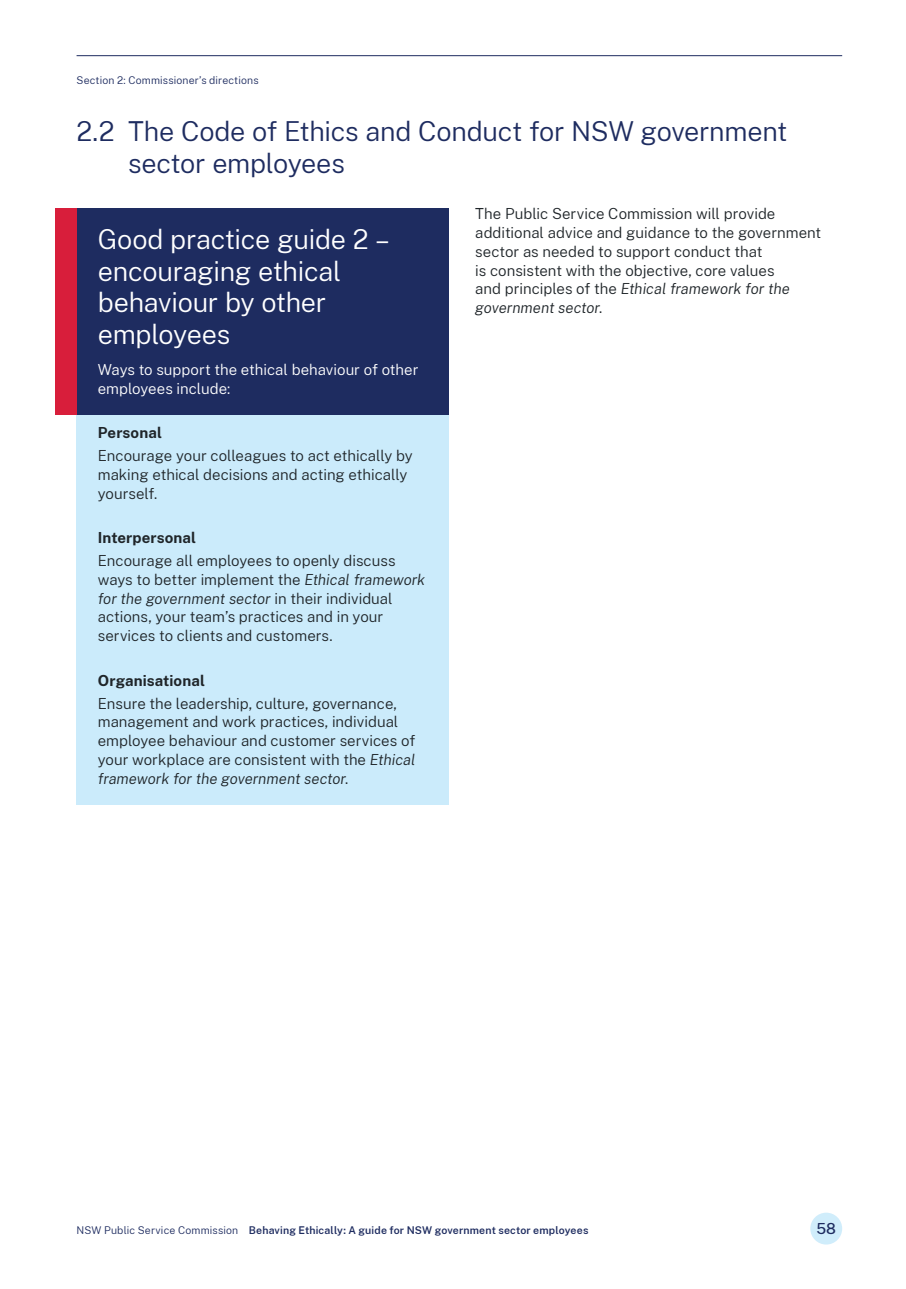
<style>
.page{position:relative;width:906px;height:1289px;background:#fff}
.page>*{position:absolute;margin:0;border:0;box-sizing:border-box;transform-origin:0 0}
._02_Heading_2_18pt_L{font:300 27px/31.5px "Public Sans";letter-spacing:-.01em;color:#fff}
._02_Heading_2_18pt_L-2{font:300 27px/31.5px "Public Sans";letter-spacing:-.01em;color:#1e2c60}
._07_Body_10pt_Light{font:300 15px/18.8px "Public Sans";color:#1f2529}
._07_Body_10pt_Light-2{font:300 15px/18.8px "Public Sans";color:#fff}
._05_Crosshead_5_10pt{font:700 15px "Public Sans";letter-spacing:.005em;color:#1f2529}
.t1{font:500 15px "Public Sans";color:#1e2c60}
.t2{font:600 10.5px "Public Sans";letter-spacing:.02em;color:#1e2c60}
._09_Folio_Footer_Des{font:300 10.5px "Public Sans";letter-spacing:.015em;color:#1e2c60}
.s1{font-style:italic}
.s2{font-weight:300}
</style>
<div class="page">
<hr style="left:905px;top:915px;width:1px;height:373px;background:#1e2c60">
<div style="left:77px;top:208px;width:372px;height:207px;background:#1e2c60"></div>
<div style="left:77px;top:415px;width:372px;height:389px;background:#cbebfb"></div>
<div style="left:55px;top:208px;width:22px;height:207px;background:#d81e3b"></div>
<div style="left:810px;top:1212px;width:32px;height:32px;background:#cbebfb;border-radius:50%"></div>
<hr style="left:77px;top:55px;width:765px;height:1px;background:#1e2c60">
<p class="_09_Folio_Footer_Des" style="left:77px;top:73px;width:183px">Section 2: Commissioner’s directions</p>
<p class="_02_Heading_2_18pt_L-2" style="left:128px;top:114px;width:661px;text-indent:-51px">2.2 The Code of Ethics and Conduct for NSW government sector employees</p>
<p class="_02_Heading_2_18pt_L" style="left:98px;top:222px;width:293px">Good practice guide 2 – encouraging ethical behaviour by other employees</p>
<p class="_07_Body_10pt_Light-2" style="left:98px;top:360px;width:322px">Ways to support the ethical behaviour of other employees include:</p>
<p class="_05_Crosshead_5_10pt" style="left:98px;top:422px;width:66px">Personal</p>
<p class="_07_Body_10pt_Light" style="left:98px;top:446px;width:316px">Encourage your colleagues to act ethically by making ethical decisions and acting ethically yourself.</p>
<p class="_05_Crosshead_5_10pt" style="left:98px;top:526px;width:100px">Interpersonal</p>
<p class="_07_Body_10pt_Light" style="left:98px;top:550px;width:329px">Encourage all employees to openly discuss ways to better implement the <span class="s1">Ethical framework for the government sector</span> in their individual actions, your team’s practices and in your services to clients and customers.</p>
<p class="_05_Crosshead_5_10pt" style="left:98px;top:669px;width:109px">Organisational</p>
<p class="_07_Body_10pt_Light" style="left:98px;top:693px;width:319px">Ensure the leadership, culture, governance, management and work practices, individual employee behaviour and customer services of your workplace are consistent with the <span class="s1">Ethical framework for the government sector</span>.</p>
<p class="_07_Body_10pt_Light" style="left:475px;top:204px;width:347px">The Public Service Commission will provide additional advice and guidance to the government sector as needed to support conduct that<br>is consistent with the objective, core values<br>and principles of the <span class="s1">Ethical framework for the government sector</span>.</p>
<p class="t2" style="left:77px;top:1222px;width:513px"><span class="s2">NSW Public Service Commission</span> Behaving Ethically: A guide for NSW government sector employees</p>
<p class="t1" style="left:816px;top:1217px;width:21px">58</p>
</div>
